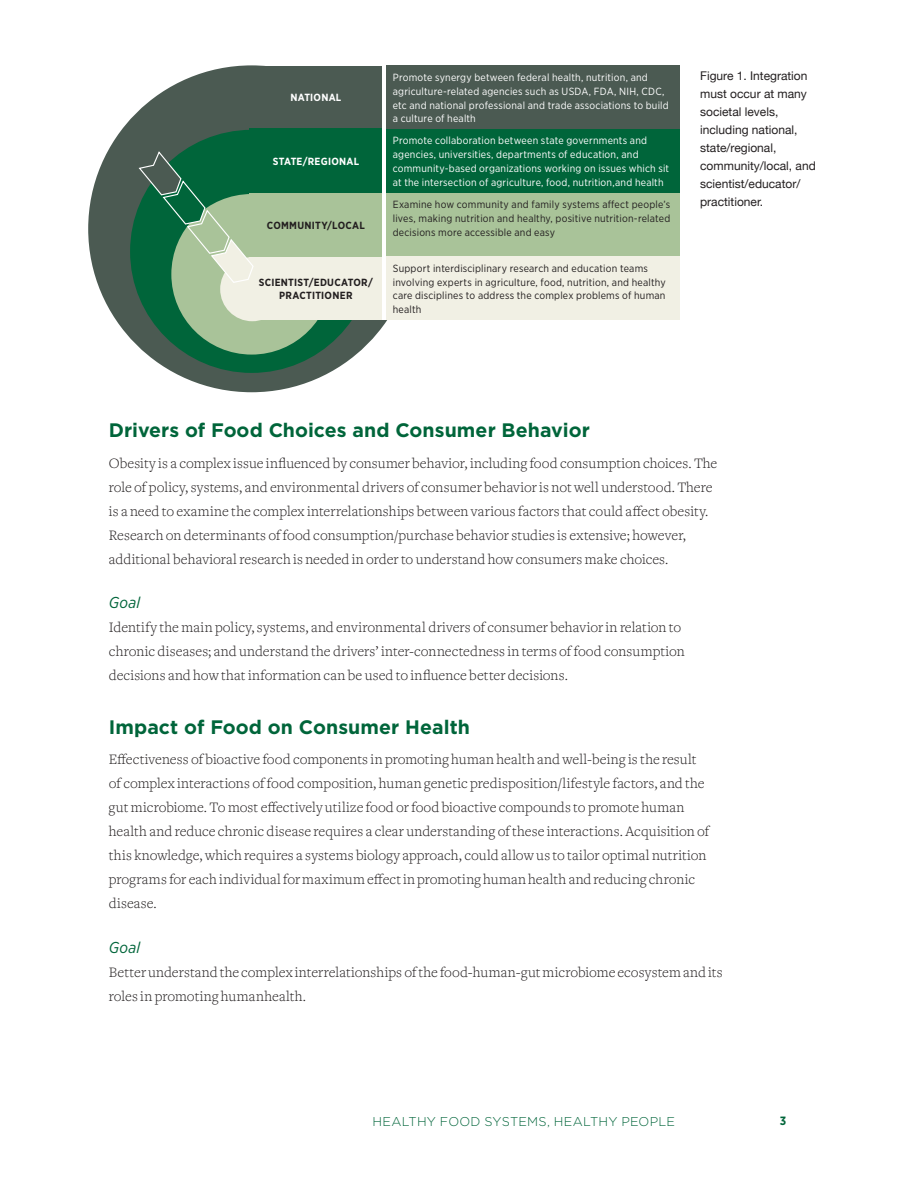
<style>
.page{position:relative;width:918px;height:1188px;background:#fff}
.page>*{position:absolute;margin:0;border:0;box-sizing:border-box;transform-origin:0 0}
._02_Head_Level_B{font:700 19.5px "Gotham";letter-spacing:.005em;color:#00653a}
._02_Head_Level_C{font:italic 15.75px "Gotham Narrow";letter-spacing:.015em;color:#00653a}
._01_Body{font:300 15px/24px "Freight Text";letter-spacing:.005em;color:#231f20}
.t1{font:300 12.75px "Gotham";letter-spacing:.015em;color:#00653a}
.t2{font:12px/18px "Helvetica Neue";color:#231f20}
.t3{font:700 12px "Gotham Narrow";color:#00653a}
.Back_bullet{font:10.35px/13.8px "Gotham Narrow";letter-spacing:.02em;color:#fff}
.Back_bullet-2{font:10.35px/13.8px "Gotham Narrow";letter-spacing:.02em;color:#231f20;text-align:justify}
.Back_bullet-3{font:700 10.35px/13.8px "Gotham Narrow";letter-spacing:.025em;color:#231f20;text-align:center}
.Back_bullet-4{font:700 10.35px "Gotham Narrow";letter-spacing:.025em;color:#fff}
</style>
<div class="page">
<div style="left:88px;top:65px;width:327px;height:327px;background:#4b5a52;border-radius:50%"></div>
<div style="left:130px;top:130px;width:243px;height:243px;background:#00653a;border-radius:50%"></div>
<div style="left:171px;top:194px;width:161px;height:161px;background:#a9c399;border-radius:50%"></div>
<div style="left:220px;top:257px;width:64px;height:64px;background:#f1f0e4;border-radius:50%"></div>
<div style="left:371px;top:60px;width:23px;height:260px;background:#fff"></div>
<div style="left:386px;top:66px;width:293px;height:63px;background:#4b5a52"></div>
<div style="left:386px;top:129px;width:293px;height:64px;background:#00653a"></div>
<div style="left:386px;top:193px;width:293px;height:63px;background:#a9c399"></div>
<div style="left:386px;top:256px;width:293px;height:64px;background:#f1f0e4"></div>
<div style="left:250px;top:66px;width:132px;height:62px;background:#4b5a52"></div>
<div style="left:250px;top:128px;width:132px;height:65px;background:#00653a"></div>
<div style="left:250px;top:193px;width:132px;height:64px;background:#a9c399"></div>
<div style="left:250px;top:257px;width:132px;height:63px;background:#f1f0e4"></div>
<svg style="left:138px;top:151px;width:116px;height:133px"></svg>
<p class="Back_bullet-4" style="left:290px;top:91px;width:52px">NATIONAL</p>
<p class="Back_bullet-4" style="left:273px;top:155px;width:88px">STATE/REGIONAL</p>
<p class="Back_bullet-3" style="left:267px;top:219px;width:99px">COMMUNITY/LOCAL</p>
<p class="Back_bullet-3" style="left:259px;top:275px;width:116px">SCIENTIST/EDUCATOR/<br>PRACTITIONER</p>
<p class="Back_bullet" style="left:393px;top:70px;width:277px">Promote synergy between federal health, nutrition, and agriculture-related agencies such as USDA, FDA, NIH, CDC, etc and national professional and trade associations to build a culture of health</p>
<p class="Back_bullet" style="left:393px;top:134px;width:278px">Promote collaboration between state governments and agencies, universities, departments of education, and community-based organizations working on issues which sit at the intersection of agriculture, food, nutrition,and health</p>
<p class="Back_bullet-2" style="left:393px;top:197px;width:279px">Examine how community and family systems affect people’s lives, making nutrition and healthy, positive nutrition-related decisions more accessible and easy</p>
<p class="Back_bullet-2" style="left:393px;top:261px;width:274px;text-align:left">Support interdisciplinary research and education teams involving experts in agriculture, food, nutrition, and healthy care disciplines to address the complex problems of human health</p>
<p class="t2" style="left:700px;top:67px;width:117px">Figure 1. Integration must occur at many societal levels, including national, state/regional, community/local, and scientist/educator/ practitioner.</p>
<p class="_02_Head_Level_B" style="left:109px;top:419px;width:482px">Drivers of Food Choices and Consumer Behavior</p>
<p class="_01_Body" style="left:109px;top:451px;width:610px">Obesity is a complex issue influenced by consumer behavior, including food consumption choices. The role of policy, systems, and environmental drivers of consumer behavior is not well understood. There is a need to examine the complex interrelationships between various factors that could affect obesity.<br>Research on determinants of food consumption/purchase behavior studies is extensive; however, additional behavioral research is needed in order to understand how consumers make choices.</p>
<p class="_02_Head_Level_C" style="left:109px;top:593px;width:33px">Goal</p>
<p class="_01_Body" style="left:109px;top:616px;width:577px">Identify the main policy, systems, and environmental drivers of consumer behavior in relation to chronic diseases; and understand the drivers’ inter-connectedness in terms of food consumption decisions and how that information can be used to influence better decisions.</p>
<p class="_02_Head_Level_B" style="left:109px;top:715px;width:363px">Impact of Food on Consumer Health</p>
<p class="_01_Body" style="left:109px;top:748px;width:602px">Effectiveness of bioactive food components in promoting human health and well-being is the result of complex interactions of food composition, human genetic predisposition/lifestyle factors, and the gut microbiome. To most effectively utilize food or food bioactive compounds to promote human health and reduce chronic disease requires a clear understanding of these interactions. Acquisition of this knowledge, which requires a systems biology approach, could allow us to tailor optimal nutrition programs for each individual for maximum effect in promoting human health and reducing chronic disease.</p>
<p class="_02_Head_Level_C" style="left:109px;top:937px;width:33px">Goal</p>
<p class="_01_Body" style="left:109px;top:960px;width:615px">Better understand the complex interrelationships of the food-human-gut microbiome ecosystem and its roles in promoting human health.</p>
<p class="t1" style="left:372px;top:1115px;width:304px">HEALTHY FOOD SYSTEMS, HEALTHY PEOPLE</p>
<p class="t3" style="left:780px;top:1113px;width:8px">3</p>
</div>
